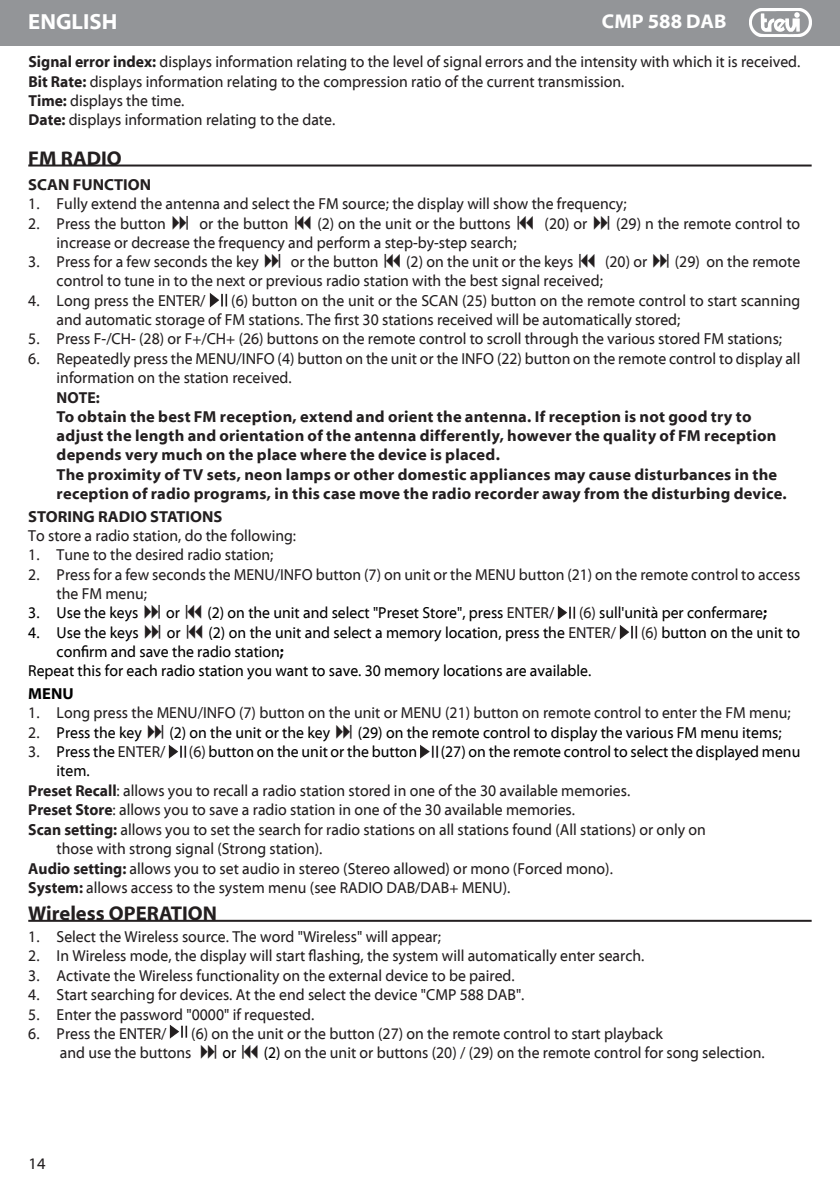
<style>
.page{position:relative;width:840px;height:1191px;background:#fff}
.page>*{position:absolute;margin:0;border:0;box-sizing:border-box;transform-origin:0 0}
.t1{font:22px "Myriad Bd Web";color:#fff}
.Titolo{font:20px "Myriad Bd Web";color:#231f20}
.t2{font:20px "Myriad Bd Web";color:#fff}
.Testo_rientrato{font:16px/19.2px "Myriad Web";color:#231f20;scale:.95 1}
.Testo_rientrato-2{font:16px "Myriad Web";color:#000;scale:.95 1}
.No_Stile{font:16px/19.2px "Myriad Bd Web";letter-spacing:.015em;color:#231f20}
.Corpo_testo{font:16px "Myriad Web";color:#231f20;scale:.95 1}
.Sottotitolo{font:16px "Myriad Bd Web";color:#231f20}
.Testo_rientrato-3{font:16px "Myriad Bd Web";color:#231f20;scale:.95 1}
.Sottotitolo-2{font:16px "Myriad Bd Web";color:#000}
.Testo_rientrato-4{font:16px "Myriad Web";color:#231f20}
.s1{font-family:"Myriad Bd Web"}
.s2{color:#231f20}
.s3{color:#000}
</style>
<div class="page">
<div style="left:0;top:0;width:839px;height:46px;background:#939598"></div>
<img style="left:749px;top:9px;width:62px;height:28px">
<hr style="left:28px;top:164px;width:783px;height:2px;background:#231f20">
<hr style="left:28px;top:919px;width:783px;height:2px;background:#231f20">
<img style="left:209px;top:293px;width:18px;height:14px">
<img style="left:557px;top:606px;width:18px;height:14px">
<img style="left:619px;top:625px;width:18px;height:14px">
<img style="left:168px;top:745px;width:18px;height:13px">
<img style="left:420px;top:744px;width:18px;height:14px">
<img style="left:170px;top:1025px;width:18px;height:14px">
<p class="t2" style="left:601px;top:10px;width:126px">CMP 588 DAB</p>
<p class="Corpo_testo" style="left:28px;top:53px;width:813px"><span class="s1">Signal error index:</span> displays information relating to the level of signal errors and the intensity with which it is received.</p>
<p class="Corpo_testo" style="left:28px;top:73px;width:628px"><span class="s1">Bit Rate:</span> displays information relating to the compression ratio of the current transmission.</p>
<p class="Corpo_testo" style="left:28px;top:92px;width:166px"><span class="s1">Time:</span> displays the time.</p>
<p class="Corpo_testo" style="left:28px;top:111px;width:324px"><span class="s1">Date:</span> displays information relating to the date.</p>
<p class="Titolo" style="left:28px;top:147px;width:95px">FM RADIO</p>
<p class="Sottotitolo" style="left:28px;top:176px;width:124px">SCAN FUNCTION</p>
<p class="Testo_rientrato" style="left:28px;top:195px;width:631px">1. Fully extend the antenna and select the FM source; the display will show the frequency;</p>
<p class="Testo_rientrato" style="left:28px;top:214px;width:146px">2. Press the button</p>
<p class="Testo_rientrato" style="left:199px;top:214px;width:95px">or the button</p>
<p class="Testo_rientrato" style="left:317px;top:214px;width:205px">(2) on the unit or the buttons</p>
<p class="Testo_rientrato" style="left:544px;top:214px;width:46px">(20) or</p>
<p class="Testo_rientrato" style="left:615px;top:214px;width:195px">(29) n the remote control to</p>
<p class="Testo_rientrato" style="left:57px;top:233px;width:485px">increase or decrease the frequency and perform a step-by-step search;</p>
<p class="Testo_rientrato" style="left:28px;top:253px;width:244px">3. Press for a few seconds the key</p>
<p class="Testo_rientrato" style="left:290px;top:253px;width:94px">or the button</p>
<p class="Testo_rientrato" style="left:406px;top:253px;width:177px">(2) on the unit or the keys</p>
<p class="Testo_rientrato" style="left:604px;top:253px;width:46px">(20) or</p>
<p class="Testo_rientrato" style="left:674px;top:253px;width:133px">(29) on the remote</p>
<p class="Testo_rientrato" style="left:57px;top:272px;width:576px">control to tune in to the next or previous radio station with the best signal received;</p>
<p class="Testo_rientrato" style="left:28px;top:291px;width:188px">4. Long press the ENTER/</p>
<p class="t1" style="left:28px;top:10px;width:91px">ENGLISH</p>
<p class="Testo_rientrato" style="left:57px;top:291px;width:783px;text-indent:174px">(6) button on the unit or the SCAN (25) button on the remote control to start scanning and automatic storage of FM stations. The first 30 stations received will be automatically stored;</p>
<p class="Testo_rientrato" style="left:28px;top:330px;width:794px">5. Press F-/CH- (28) or F+/CH+ (26) buttons on the remote control to scroll through the various stored FM stations;</p>
<p class="Testo_rientrato" style="left:57px;top:349px;width:784px;text-indent:-28px">6. Repeatedly press the MENU/INFO (4) button on the unit or the INFO (22) button on the remote control to display all information on the station received.</p>
<p class="Testo_rientrato-3" style="left:57px;top:388px;width:47px">NOTE:</p>
<p class="No_Stile" style="left:57px;top:407px;width:721px">To obtain the best FM reception, extend and orient the antenna. If reception is not good try to adjust the length and orientation of the antenna differently, however the quality of FM reception depends very much on the place where the device is placed.</p>
<p class="No_Stile" style="left:57px;top:465px;width:731px">The proximity of TV sets, neon lamps or other domestic appliances may cause disturbances in the reception of radio programs, in this case move the radio recorder away from the disturbing device.</p>
<p class="Sottotitolo" style="left:28px;top:507px;width:195px">STORING RADIO STATIONS</p>
<p class="Testo_rientrato" style="left:28px;top:526px;width:283px">To store a radio station, do the following:</p>
<p class="Testo_rientrato" style="left:28px;top:546px;width:259px">1. Tune to the desired radio station;</p>
<p class="Testo_rientrato" style="left:57px;top:565px;width:783px;text-indent:-28px">2. Press for a few seconds the MENU/INFO button (7) on unit or the MENU button (21) on the remote control to access the FM menu;</p>
<p class="Testo_rientrato-2" style="left:28px;top:604px;width:117px">3. Use the keys</p>
<p class="Testo_rientrato-2" style="left:166px;top:604px;width:16px">or</p>
<p class="Testo_rientrato-2" style="left:207px;top:604px;width:366px">(2) on the unit and select "Preset Store", press <span class="s2">ENTER/</span></p>
<p class="Testo_rientrato-2" style="left:578px;top:604px;width:199px"><span class="s2">(6)</span> sull'unità per confermare<span class="s1">;</span></p>
<p class="Testo_rientrato-2" style="left:28px;top:624px;width:118px">4. Use the keys</p>
<p class="Testo_rientrato-2" style="left:167px;top:624px;width:16px">or</p>
<p class="Testo_rientrato-2" style="left:208px;top:624px;width:430px">(2) on the unit and select a memory location, press the <span class="s2">ENTER/</span></p>
<p class="Testo_rientrato-2" style="left:640px;top:624px;width:169px"><span class="s2">(6)</span> button on the unit to</p>
<p class="Testo_rientrato-2" style="left:57px;top:643px;width:241px">confirm and save the radio station<span class="s1">;</span></p>
<p class="Testo_rientrato-2" style="left:28px;top:662px;width:594px">Repeat this for each radio station you want to save. 30 memory locations are available.</p>
<p class="Sottotitolo-2" style="left:28px;top:685px;width:47px">MENU</p>
<p class="Testo_rientrato" style="left:28px;top:704px;width:803px">1. Long press the MENU/INFO (7) button on the unit or MENU (21) button on remote control to enter the FM menu;</p>
<p class="Testo_rientrato-2" style="left:28px;top:724px;width:121px"><span class="s2">2.</span> Press the key</p>
<p class="Testo_rientrato-2" style="left:169px;top:724px;width:171px">(2) on the unit or the key</p>
<p class="Testo_rientrato-2" style="left:357px;top:724px;width:447px">(29) on the remote control to display the various FM menu items;</p>
<p class="Testo_rientrato" style="left:28px;top:742px;width:146px">3. <span class="s3">Press the</span> ENTER/</p>
<p class="Testo_rientrato-2" style="left:189px;top:743px;width:242px"><span class="s2">(6)</span> button on the unit or the button</p>
<p class="Testo_rientrato-2" style="left:440px;top:743px;width:380px">(27) on the remote control to select the displayed menu</p>
<p class="Testo_rientrato-2" style="left:57px;top:762px;width:36px">item.</p>
<p class="Testo_rientrato" style="left:28px;top:781px;width:634px"><span class="s1">Preset Recall</span>: allows you to recall a radio station stored in one of the 30 available memories.</p>
<p class="Testo_rientrato" style="left:28px;top:800px;width:576px"><span class="s1">Preset Store</span>: allows you to save a radio station in one of the 30 available memories.</p>
<p class="Testo_rientrato" style="left:28px;top:820px;width:714px"><span class="s1">Scan setting:</span> allows you to set the search for radio stations on all stations found (All stations) or only on</p>
<p class="Testo_rientrato" style="left:57px;top:839px;width:281px">those with strong signal (Strong station).</p>
<p class="Testo_rientrato" style="left:28px;top:859px;width:616px"><span class="s1">Audio setting:</span> allows you to set audio in stereo (Stereo allowed) or mono (Forced mono).</p>
<p class="Testo_rientrato" style="left:28px;top:878px;width:508px"><span class="s1">System:</span> allows access to the system menu (see RADIO DAB/DAB+ MENU).</p>
<p class="Titolo" style="left:28px;top:902px;width:190px">Wireless OPERATION</p>
<p class="Testo_rientrato" style="left:28px;top:927px;width:435px">1. Select the Wireless source. The word "Wireless" will appear;</p>
<p class="Testo_rientrato" style="left:28px;top:946px;width:649px">2. In Wireless mode, the display will start flashing, the system will automatically enter search.</p>
<p class="Testo_rientrato" style="left:28px;top:966px;width:513px">3. Activate the Wireless functionality on the external device to be paired.</p>
<p class="Testo_rientrato" style="left:28px;top:985px;width:523px">4. Start searching for devices. At the end select the device "CMP 588 DAB".</p>
<p class="Testo_rientrato" style="left:28px;top:1005px;width:302px">5. Enter the password "0000" if requested.</p>
<p class="Testo_rientrato" style="left:28px;top:1024px;width:147px">6. Press the ENTER/</p>
<p class="Testo_rientrato" style="left:191px;top:1024px;width:497px">(6) on the unit or the button (27) on the remote control to start playback</p>
<p class="Testo_rientrato" style="left:60px;top:1043px;width:140px">and use the buttons</p>
<p class="Testo_rientrato-2" style="left:222px;top:1044px;width:16px">or</p>
<p class="Testo_rientrato" style="left:264px;top:1043px;width:528px"><span class="s3">(2)</span> on the unit or buttons (20) / (29) on the remote control for song selection.</p>
<p class="Testo_rientrato-4" style="left:28px;top:1154px;width:18px">14</p>
</div>
